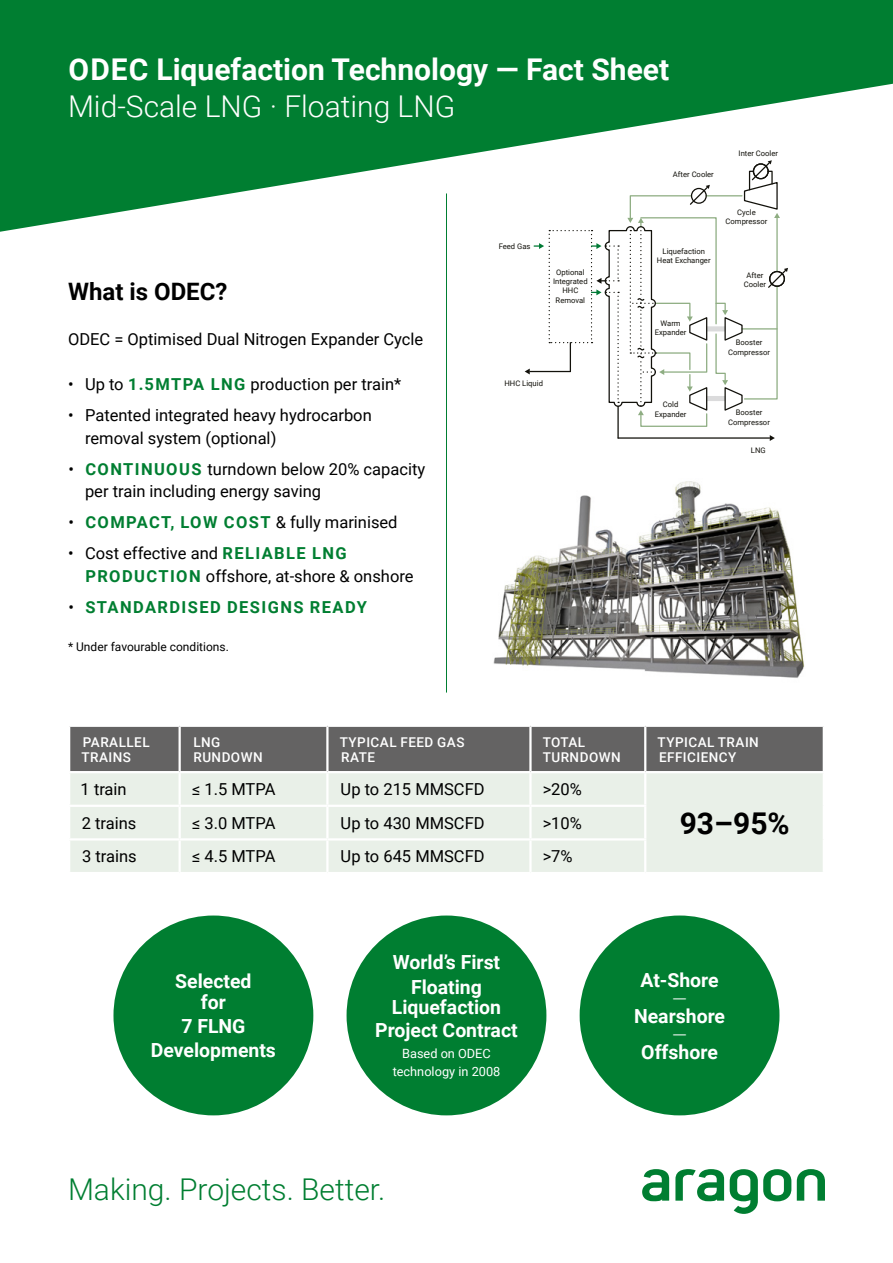
<style>
.page{position:relative;width:893px;height:1263px;background:#fff}
.page>*{position:absolute;margin:0;border:0;box-sizing:border-box;transform-origin:0 0}
.t1{font:700 30px "Roboto";color:#fff}
.t2{font:300 30px "Roboto";color:#fff}
.t3{font:300 30px "Roboto";color:#007e31}
.t4{font:700 30px "Roboto";color:#000}
.t5{font:700 24px "Roboto";color:#000}
.t6{font:700 19.5px/24.2px "Roboto";color:#fff;text-align:center}
.t7{font:300 19.5px "Roboto";color:#fff}
.t8{font:16.5px/22.5px "Roboto";color:#000}
.t9{font:700 16.5px "Roboto";letter-spacing:.085em;color:#007e31}
.t10{font:500 13.5px/15px "Roboto";letter-spacing:.035em;color:#fff}
.t11{font:12.75px/17.5px "Roboto";color:#fff;text-align:center}
.t12{font:12px "Roboto";color:#000}
.t13{font:7.65px/9.1px "Roboto";color:#12110b;text-align:center}
.s1{font-weight:700;color:#007e31}
.s2{font-weight:400;color:#000}
</style>
<div class="page">
<svg style="left:0;top:0;width:893px;height:232px;fill:#007e31"></svg>
<svg style="left:797px;top:1169px;width:28px;height:31px"></svg>
<svg style="left:730px;top:1169px;width:61px;height:45px"></svg>
<svg style="left:675px;top:1169px;width:49px;height:32px"></svg>
<svg style="left:642px;top:1169px;width:27px;height:32px"></svg>
<div style="left:113px;top:915px;width:200px;height:200px;background:#007e31;border-radius:50%"></div>
<div style="left:347px;top:915px;width:199px;height:200px;background:#007e31;border-radius:50%"></div>
<div style="left:580px;top:915px;width:199px;height:200px;background:#007e31;border-radius:50%"></div>
<div style="left:70px;top:727px;width:753px;height:44px;background:#646363"></div>
<div style="left:70px;top:773px;width:753px;height:99px;background:#e9f0e8"></div>
<hr style="left:179px;top:727px;width:2px;height:44px;background:#fff">
<hr style="left:326px;top:727px;width:3px;height:44px;background:#fff">
<hr style="left:529px;top:727px;width:3px;height:44px;background:#fff">
<hr style="left:644px;top:727px;width:2px;height:44px;background:#fff">
<hr style="left:179px;top:773px;width:2px;height:32px;background:#fff">
<hr style="left:326px;top:773px;width:3px;height:32px;background:#fff">
<hr style="left:529px;top:773px;width:3px;height:32px;background:#fff">
<hr style="left:644px;top:773px;width:2px;height:32px;background:#fff">
<hr style="left:68px;top:805px;width:112px;height:2px;background:#fff">
<hr style="left:180px;top:805px;width:147px;height:2px;background:#fff">
<hr style="left:179px;top:807px;width:2px;height:31px;background:#fff">
<hr style="left:327px;top:805px;width:203px;height:2px;background:#fff">
<hr style="left:326px;top:807px;width:3px;height:31px;background:#fff">
<hr style="left:530px;top:805px;width:116px;height:2px;background:#fff">
<hr style="left:529px;top:807px;width:3px;height:31px;background:#fff">
<hr style="left:644px;top:807px;width:2px;height:31px;background:#fff">
<hr style="left:68px;top:838px;width:112px;height:2px;background:#fff">
<hr style="left:180px;top:838px;width:147px;height:2px;background:#fff">
<hr style="left:179px;top:840px;width:2px;height:32px;background:#fff">
<hr style="left:327px;top:838px;width:203px;height:2px;background:#fff">
<hr style="left:326px;top:840px;width:3px;height:32px;background:#fff">
<hr style="left:530px;top:838px;width:116px;height:2px;background:#fff">
<hr style="left:529px;top:840px;width:3px;height:32px;background:#fff">
<hr style="left:644px;top:840px;width:2px;height:32px;background:#fff">
<hr style="left:617px;top:406px;width:2px;height:32px;background:#12110b">
<svg style="left:770px;top:435px;width:5px;height:6px"></svg>
<hr style="left:618px;top:437px;width:151px;height:2px;background:#12110b">
<svg style="left:525px;top:160px;width:263px;height:267px"></svg>
<hr style="left:446px;top:193px;width:1px;height:499px;background:#007e31">
<img style="left:493px;top:481px;width:312px;height:197px">
<h1 class="t1" style="left:69px;top:48px;width:602px">ODEC Liquefaction Technology — Fact Sheet</h1>
<h1 class="t2" style="left:68px;top:86px;width:389px">Mid-Scale LNG · Floating LNG</h1>
<p class="t13" style="left:673px;top:170px;width:42px">After Cooler</p>
<p class="t13" style="left:739px;top:148px;width:41px">Inter Cooler</p>
<h2 class="t5" style="left:68px;top:275px;width:161px">What is ODEC?</h2>
<p class="t8" style="left:68px;top:327px;width:357px">ODEC = Optimised Dual Nitrogen Expander Cycle</p>
<p class="t8" style="left:68px;top:372px;width:335px">• Up to <span class="s1">1.5MTPA LNG</span> production per train*</p>
<p class="t8" style="left:85px;top:403px;width:288px;text-indent:-17px">• Patented integrated heavy hydrocarbon removal system (optional)</p>
<p class="t8" style="left:85px;top:457px;width:342px;text-indent:-17px">• <span class="s1">CONTINUOUS</span> turndown below 20% capacity per train including energy saving</p>
<p class="t8" style="left:68px;top:510px;width:331px">• <span class="s1">COMPACT, LOW COST</span> &amp; fully marinised</p>
<p class="t8" style="left:85px;top:541px;width:330px;text-indent:-17px">• Cost effective and <span class="s1">RELIABLE LNG<br>PRODUCTION</span> offshore, at-shore &amp; onshore</p>
<p class="t9" style="left:68px;top:595px;width:300px"><span class="s2">•</span> STANDARDISED DESIGNS READY</p>
<p class="t12" style="left:68px;top:638px;width:162px">* Under favourable conditions.</p>
<p class="t13" style="left:499px;top:241px;width:33px">Feed Gas</p>
<p class="t13" style="left:553px;top:267px;width:36px">Optional<br>Integrated<br>HHC<br>Removal</p>
<p class="t13" style="left:504px;top:379px;width:40px">HHC Liquid</p>
<p class="t13" style="left:657px;top:247px;width:55px">Liquefaction<br>Heat Exchanger</p>
<p class="t13" style="left:655px;top:319px;width:33px">Warm<br>Expander</p>
<p class="t13" style="left:726px;top:207px;width:43px">Cycle<br>Compressor</p>
<p class="t13" style="left:744px;top:270px;width:24px">After<br>Cooler</p>
<p class="t13" style="left:728px;top:338px;width:43px">Booster<br>Compressor</p>
<p class="t13" style="left:655px;top:400px;width:33px">Cold<br>Expander</p>
<p class="t13" style="left:728px;top:408px;width:43px">Booster<br>Compressor</p>
<p class="t13" style="left:751px;top:445px;width:16px">LNG</p>
<p class="t10" style="left:82px;top:734px;width:70px">PARALLEL<br>TRAINS</p>
<p class="t10" style="left:193px;top:734px;width:71px">LNG<br>RUNDOWN</p>
<p class="t10" style="left:340px;top:734px;width:126px">TYPICAL FEED GAS<br>RATE</p>
<p class="t10" style="left:543px;top:734px;width:79px">TOTAL<br>TURNDOWN</p>
<p class="t10" style="left:658px;top:734px;width:103px">TYPICAL TRAIN<br>EFFICIENCY</p>
<p class="t8" style="left:81px;top:777px;width:48px">1 train</p>
<p class="t8" style="left:192px;top:777px;width:85px">≤ 1.5 MTPA</p>
<p class="t8" style="left:341px;top:777px;width:145px">Up to 215 MMSCFD</p>
<p class="t8" style="left:543px;top:777px;width:41px">&gt;20%</p>
<p class="t8" style="left:82px;top:811px;width:56px">2 trains</p>
<p class="t8" style="left:192px;top:811px;width:85px">≤ 3.0 MTPA</p>
<p class="t8" style="left:341px;top:811px;width:145px">Up to 430 MMSCFD</p>
<p class="t8" style="left:543px;top:811px;width:41px">&gt;10%</p>
<h1 class="t4" style="left:680px;top:802px;width:111px">93–95%</h1>
<p class="t8" style="left:82px;top:845px;width:56px">3 trains</p>
<p class="t8" style="left:192px;top:845px;width:85px">≤ 4.5 MTPA</p>
<p class="t8" style="left:341px;top:845px;width:145px">Up to 645 MMSCFD</p>
<p class="t8" style="left:543px;top:845px;width:31px">&gt;7%</p>
<p class="t6" style="left:175px;top:970px;width:78px;line-height:20.7px">Selected for</p>
<p class="t6" style="left:151px;top:1013px;width:127px">7 FLNG<br>Developments</p>
<p class="t6" style="left:393px;top:950px;width:109px">World’s First<br>Floating</p>
<p class="t6" style="left:375px;top:995px;width:144px;line-height:23.1px">Liquefaction<br>Project Contract</p>
<p class="t11" style="left:393px;top:1044px;width:109px">Based on ODEC technology in 2008</p>
<h1 class="t3" style="left:68px;top:1168px;width:319px">Making. Projects. Better.</h1>
<p class="t6" style="left:640px;top:967px;width:80px">At-Shore</p>
<p class="t7" style="left:672px;top:985px;width:16px">—</p>
<p class="t6" style="left:634px;top:1003px;width:93px">Nearshore</p>
<p class="t7" style="left:672px;top:1021px;width:16px">—</p>
<p class="t6" style="left:641px;top:1039px;width:78px">Offshore</p>
</div>
